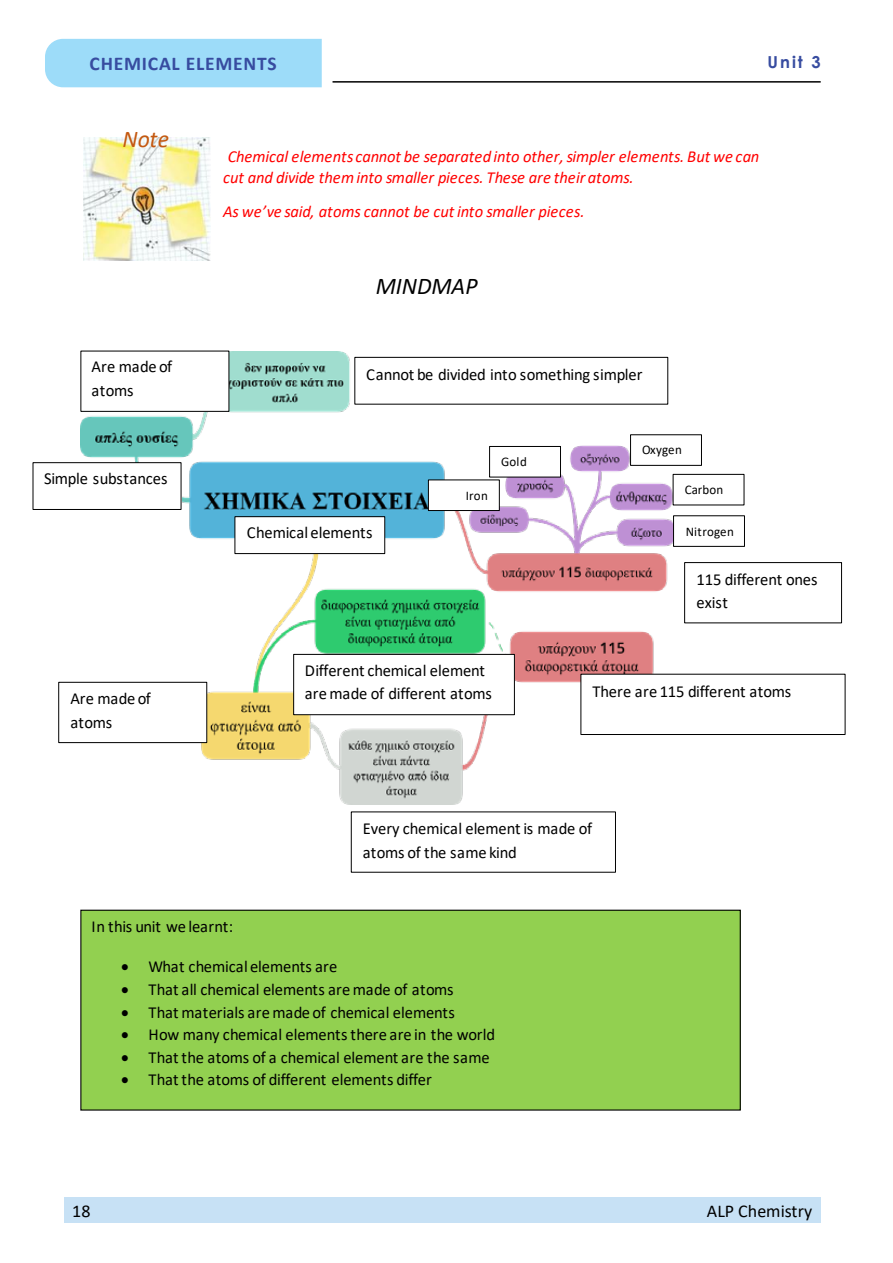
<style>
.page{position:relative;width:893px;height:1263px;background:#fff}
.page>*{position:absolute;margin:0;border:0;box-sizing:border-box;transform-origin:0 0}
.t1{font:italic 24px "Calibri";color:#000}
.t2{font:italic 24px "Calibri";color:#c45911}
.t3{font:700 19.5px "Calibri";letter-spacing:.04em;color:#374ca0}
.t4{font:18px "Calibri";color:#000}
.t5{font:16.8px/24px "Calibri";letter-spacing:-.01em;color:#000}
.t6{font:italic 16.8px/20.4px "Calibri";letter-spacing:-.015em;color:#f00}
.t7{font:700 16.5px "Century Gothic";color:#374ca0}
.t8{font:13.2px "Calibri";letter-spacing:.015em;color:#000}
</style>
<div class="page">
<div style="left:64px;top:1197px;width:757px;height:25px;background:#c7e1f5"></div>
<hr style="left:333px;top:81px;width:488px;height:2px;background:#000">
<div style="left:45px;top:39px;width:277px;height:48px;background:#9ddcf9"></div>
<img style="left:81px;top:352px;width:595px;height:453px">
<img style="left:83px;top:138px;width:128px;height:122px">
<div style="left:81px;top:910px;width:659px;height:200px;background:#92d050"></div>
<div style="left:80px;top:910px;width:661px;height:200px;border:1px solid #000"></div>
<div style="left:355px;top:357px;width:313px;height:47px;background:#fff"></div>
<div style="left:354px;top:357px;width:314px;height:47px;border:1px solid #000"></div>
<div style="left:33px;top:463px;width:148px;height:46px;background:#fff"></div>
<div style="left:33px;top:462px;width:148px;height:48px;border:1px solid #000"></div>
<div style="left:59px;top:682px;width:148px;height:61px;background:#fff"></div>
<div style="left:58px;top:682px;width:149px;height:61px;border:1px solid #000"></div>
<div style="left:81px;top:351px;width:148px;height:60px;background:#fff"></div>
<div style="left:80px;top:351px;width:149px;height:61px;border:1px solid #000"></div>
<div style="left:294px;top:654px;width:220px;height:61px;background:#fff"></div>
<div style="left:293px;top:654px;width:222px;height:61px;border:1px solid #000"></div>
<div style="left:581px;top:674px;width:264px;height:60px;background:#fff"></div>
<div style="left:580px;top:674px;width:265px;height:61px;border:1px solid #000"></div>
<div style="left:684px;top:562px;width:158px;height:61px;border:1px solid #000"></div>
<div style="left:673px;top:516px;width:71px;height:30px;background:#fff"></div>
<div style="left:673px;top:515px;width:72px;height:32px;border:1px solid #000"></div>
<div style="left:428px;top:480px;width:71px;height:30px;background:#fff"></div>
<div style="left:428px;top:479px;width:72px;height:32px;border:1px solid #000"></div>
<div style="left:490px;top:446px;width:70px;height:31px;background:#fff"></div>
<div style="left:489px;top:446px;width:72px;height:31px;border:1px solid #000"></div>
<div style="left:630px;top:435px;width:71px;height:30px;background:#fff"></div>
<div style="left:630px;top:434px;width:72px;height:32px;border:1px solid #000"></div>
<div style="left:673px;top:474px;width:71px;height:31px;background:#fff"></div>
<div style="left:673px;top:474px;width:71px;height:31px;border:1px solid #000"></div>
<div style="left:235px;top:517px;width:150px;height:37px;background:#fff"></div>
<div style="left:235px;top:516px;width:150px;height:38px;border:1px solid #000"></div>
<p class="t3" style="left:90px;top:49px;width:189px">CHEMICAL ELEMENTS</p>
<p class="t7" style="left:768px;top:49px;width:55px">Unit 3</p>
<h1 class="t2" style="left:122px;top:122px;width:48px">Note</h1>
<p class="t5" style="left:92px;top:354px;width:82px">Are made of atoms</p>
<p class="t5" style="left:44px;top:466px;width:125px">Simple substances</p>
<p class="t5" style="left:70px;top:686px;width:82px">Are made of atoms</p>
<p class="t6" style="left:223px;top:146px;width:538px">Chemical elements cannot be separated into other, simpler elements. But we can cut and divide them into smaller pieces. These are their atoms.</p>
<p class="t6" style="left:223px;top:201px;width:363px">As we’ve said, atoms cannot be cut into smaller pieces.</p>
<h1 class="t1" style="left:376px;top:270px;width:104px">MINDMAP</h1>
<p class="t5" style="left:366px;top:362px;width:278px">Cannot be divided into something simpler</p>
<p class="t5" style="left:247px;top:520px;width:127px">Chemical elements</p>
<p class="t8" style="left:466px;top:486px;width:24px">Iron</p>
<p class="t8" style="left:501px;top:453px;width:27px">Gold</p>
<p class="t5" style="left:305px;top:659px;width:189px;line-height:22.8px">Different chemical element are made of different atoms</p>
<p class="t8" style="left:642px;top:441px;width:41px">Oxygen</p>
<p class="t8" style="left:685px;top:480px;width:40px">Carbon</p>
<p class="t8" style="left:686px;top:522px;width:50px">Nitrogen</p>
<p class="t5" style="left:696px;top:568px;width:123px;line-height:22.8px">115 different ones exist</p>
<p class="t5" style="left:592px;top:679px;width:200px">There are 115 different atoms</p>
<p class="t5" style="left:363px;top:816px;width:231px">Every chemical element is made of atoms of the same kind</p>
<p class="t5" style="left:92px;top:914px;width:143px">In this unit we learnt:</p>
<p class="t5" style="left:121px;top:954px;width:218px">• What chemical elements are</p>
<p class="t5" style="left:121px;top:977px;width:334px">• That all chemical elements are made of atoms</p>
<p class="t5" style="left:121px;top:999px;width:335px">• That materials are made of chemical elements</p>
<p class="t5" style="left:121px;top:1022px;width:375px">• How many chemical elements there are in the world</p>
<p class="t5" style="left:121px;top:1045px;width:370px">• That the atoms of a chemical element are the same</p>
<p class="t5" style="left:121px;top:1067px;width:312px">• That the atoms of different elements differ</p>
<p class="t4" style="left:72px;top:1198px;width:20px">18</p>
<p class="t4" style="left:707px;top:1198px;width:107px">ALP Chemistry</p>
</div>
